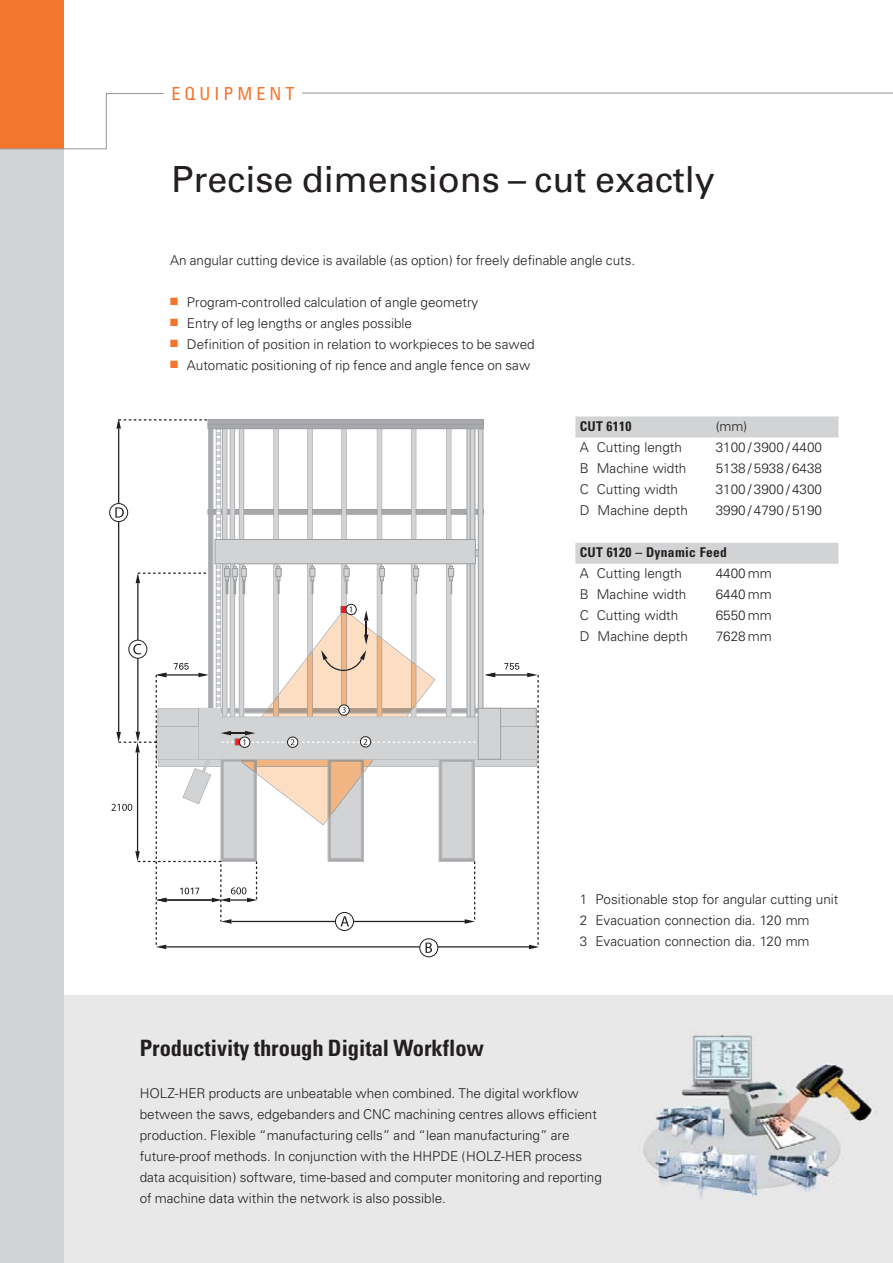
<style>
.page{position:relative;width:893px;height:1263px;background:#fff}
.page>*{position:absolute;margin:0;border:0;box-sizing:border-box;transform-origin:0 0}
.t1{font:36px "Univers";color:#231f20}
.t2{font:700 condensed 22.5px "Univers";color:#231f20}
.t3{font:condensed 18px "Univers";letter-spacing:.22em;color:#f4752e}
.t4{font:300 13.5px/21px "Univers";color:#231f20}
.t5{font:700 condensed 13.5px "Univers";letter-spacing:.02em;color:#231f20}
.s1{color:#f4752e}
</style>
<div class="page">
<img style="left:64px;top:995px;width:823px;height:266px">
<div style="left:109px;top:503px;width:19px;height:19px;border:1px solid #231f20;border-radius:50%"></div>
<div style="left:420px;top:938px;width:18px;height:19px;border:1px solid #231f20;border-radius:50%"></div>
<svg style="left:111px;top:418px;width:428px;height:535px"></svg>
<div style="left:575px;top:416px;width:263px;height:21px;background:#d1d3d4"></div>
<div style="left:575px;top:543px;width:263px;height:21px;background:#d1d3d4"></div>
<div style="left:0;top:149px;width:64px;height:1114px;background:#d1d3d4"></div>
<div style="left:0;top:0;width:64px;height:149px;background:#f4752e"></div>
<svg style="left:0;top:93px;width:164px;height:57px"></svg>
<hr style="left:302px;top:93px;width:591px;height:1px;background:#939598">
<h3 class="t3" style="left:172px;top:87px;width:124px">EQUIPMENT</h3>
<h1 class="t1" style="left:172px;top:166px;width:545px">Precise dimensions – cut exactly</h1>
<p class="t4" style="left:170px;top:251px;width:467px">An angular cutting device is available (as option) for freely definable angle cuts.</p>
<p class="t4" style="left:170px;top:293px;width:310px"><span class="s1">■</span> Program-controlled calculation of angle geometry</p>
<p class="t4" style="left:170px;top:314px;width:243px"><span class="s1">■</span> Entry of leg lengths or angles possible</p>
<p class="t4" style="left:170px;top:335px;width:366px"><span class="s1">■</span> Definition of position in relation to workpieces to be sawed</p>
<p class="t4" style="left:170px;top:356px;width:362px"><span class="s1">■</span> Automatic positioning of rip fence and angle fence on saw</p>
<p class="t5" style="left:580px;top:422px;width:53px">CUT 6110</p>
<p class="t4" style="left:716px;top:417px;width:33px">(mm)</p>
<p class="t4" style="left:580px;top:438px;width:104px">A Cutting length</p>
<p class="t4" style="left:716px;top:438px;width:108px">3100 / 3900 / 4400</p>
<p class="t4" style="left:580px;top:459px;width:108px">B Machine width</p>
<p class="t4" style="left:716px;top:459px;width:108px">5138 / 5938 / 6438</p>
<p class="t4" style="left:580px;top:480px;width:100px">C Cutting width</p>
<p class="t4" style="left:716px;top:480px;width:108px">3100 / 3900 / 4300</p>
<p class="t4" style="left:580px;top:501px;width:110px">D Machine depth</p>
<p class="t4" style="left:716px;top:501px;width:108px">3990 / 4790 / 5190</p>
<p class="t5" style="left:580px;top:548px;width:149px">CUT 6120 – Dynamic Feed</p>
<p class="t4" style="left:580px;top:564px;width:104px">A Cutting length</p>
<p class="t4" style="left:716px;top:564px;width:58px">4400 mm</p>
<p class="t4" style="left:580px;top:585px;width:108px">B Machine width</p>
<p class="t4" style="left:716px;top:585px;width:58px">6440 mm</p>
<p class="t4" style="left:580px;top:606px;width:100px">C Cutting width</p>
<p class="t4" style="left:716px;top:606px;width:58px">6550 mm</p>
<p class="t4" style="left:580px;top:627px;width:110px">D Machine depth</p>
<p class="t4" style="left:716px;top:627px;width:58px">7628 mm</p>
<p class="t4" style="left:580px;top:890px;width:260px">1 Positionable stop for angular cutting unit<br>2 Evacuation connection dia. 120 mm<br>3 Evacuation connection dia. 120 mm</p>
<h2 class="t2" style="left:140px;top:1040px;width:346px">Productivity through Digital Workflow</h2>
<p class="t4" style="left:140px;top:1084px;width:464px">HOLZ-HER products are unbeatable when combined. The digital workflow between the saws, edgebanders and CNC machining centres allows efficient production. Flexible “manufacturing cells” and “lean manufacturing” are future-proof methods. In conjunction with the HHPDE (HOLZ-HER process data acquisition) software, time-based and computer monitoring and reporting of machine data within the network is also possible.</p>
</div>
